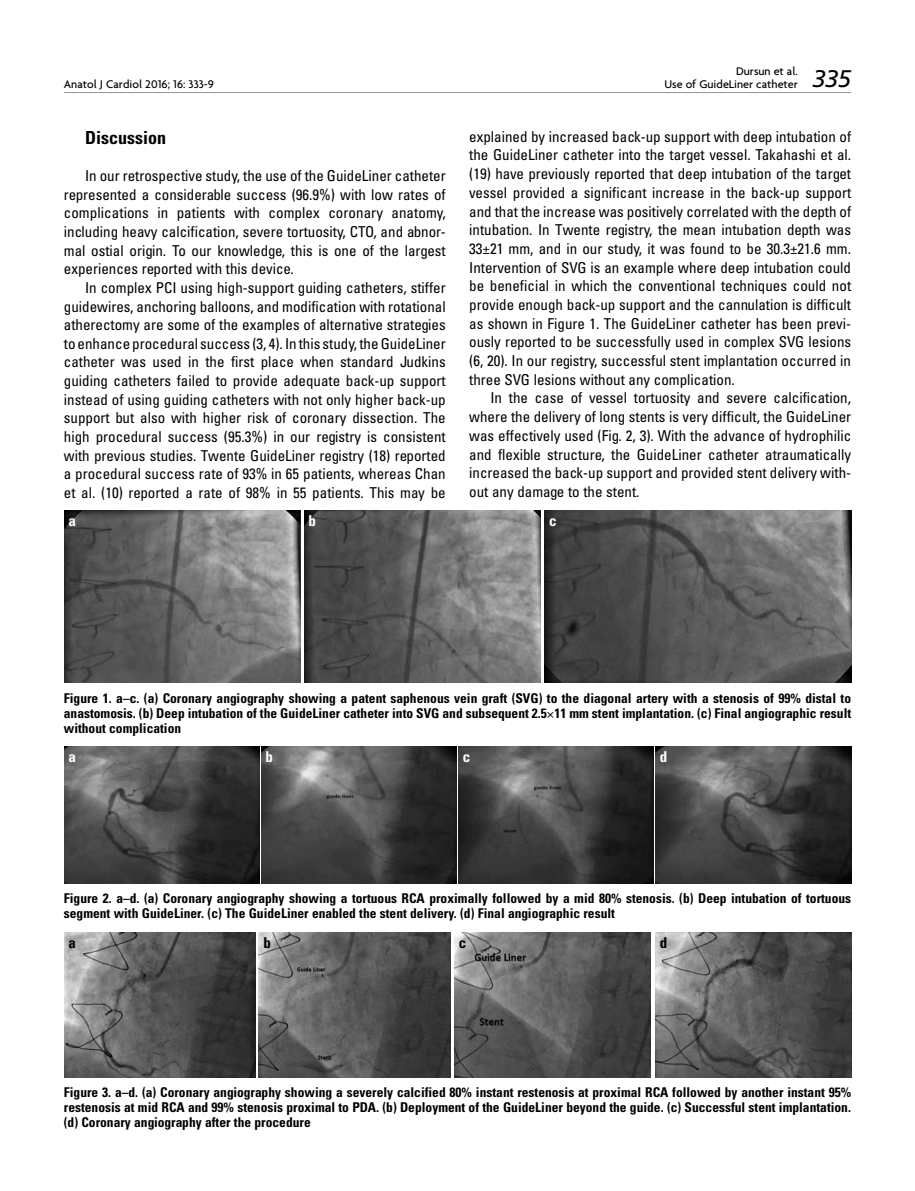
<style>
.page{position:relative;width:915px;height:1191px;background:#fff}
.page>*{position:absolute;margin:0;border:0;box-sizing:border-box;transform-origin:0 0}
.t1{font:24px "Frutiger Italic Tr";color:#000}
.t2{font:18px "Univers Cond Bd Tr";color:#000}
.t3{font:15px/18.8px "Univers Condensed Tr";color:#000;text-align:justify}
.t4{font:15px "Univers Cond Bd Tr";color:#fff}
.t5{font:15px "Univers Cond Bd Tr";color:#000}
.t6{font:13.5px/15px "Univers Cond Bd Tr";color:#000;text-align:justify}
.t7{font:500 12px "Firma";color:#000}
</style>
<div class="page">
<hr style="left:64px;top:92px;width:786px;height:1px;background:#939598">
<img style="left:64px;top:511px;width:236px;height:172px">
<img style="left:304px;top:511px;width:236px;height:172px">
<img style="left:544px;top:511px;width:306px;height:172px">
<img style="left:64px;top:746px;width:196px;height:137px">
<svg style="left:261px;top:746px;width:195px;height:137px;background:#484848"></svg>
<img style="left:458px;top:746px;width:195px;height:137px">
<img style="left:655px;top:746px;width:195px;height:137px">
<img style="left:64px;top:932px;width:191px;height:145px">
<img style="left:259px;top:932px;width:191px;height:145px">
<img style="left:454px;top:932px;width:196px;height:145px">
<img style="left:655px;top:932px;width:195px;height:145px">
<p class="t7" style="left:735px;top:64px;width:63px">Dursun et al.</p>
<p class="t7" style="left:64px;top:77px;width:151px">Anatol J Cardiol 2016; 16: 333-9</p>
<p class="t7" style="left:664px;top:77px;width:135px">Use of GuideLiner catheter</p>
<h1 class="t1" style="left:812px;top:65px;width:40px">335</h1>
<p class="t2" style="left:85px;top:126px;width:82px">Discussion</p>
<p class="t3" style="left:64px;top:166px;width:383px;text-indent:21px">In our retrospective study, the use of the GuideLiner catheter represented a considerable success (96.9%) with low rates of complications in patients with complex coronary anatomy, including heavy calcification, severe tortuosity, CTO, and abnor&shy;mal ostial origin. To our knowledge, this is one of the largest experiences reported with this device.</p>
<p class="t3" style="left:64px;top:278px;width:383px;text-indent:21px">In complex PCI using high-support guiding catheters, stiffer guidewires, anchoring balloons, and modification with rotational atherectomy are some of the examples of alternative strategies to enhance procedural success (3, 4). In this study, the GuideLiner catheter was used in the first place when standard Judkins guiding catheters failed to provide adequate back-up support instead of using guiding catheters with not only higher back-up support but also with higher risk of coronary dissection. The high procedural success (95.3%) in our registry is consistent with previous studies. Twente GuideLiner registry (18) reported a procedural success rate of 93% in 65 patients, whereas Chan et al. (10) reported a rate of 98% in 55 patients. This may be</p>
<p class="t3" style="left:469px;top:127px;width:383px">explained by increased back-up support with deep intubation of the GuideLiner catheter into the target vessel. Takahashi et al. (19) have previously reported that deep intubation of the target vessel provided a significant increase in the back-up support and that the increase was positively correlated with the depth of intubation. In Twente registry, the mean intubation depth was 33±21 mm, and in our study, it was found to be 30.3±21.6 mm.<br>Intervention of SVG is an example where deep intubation could be beneficial in which the conventional techniques could not provide enough back-up support and the cannulation is difficult as shown in Figure 1. The GuideLiner catheter has been previ&shy;ously reported to be successfully used in complex SVG lesions (6, 20). In our registry, successful stent implantation occurred in three SVG lesions without any complication.</p>
<p class="t3" style="left:469px;top:388px;width:383px;text-indent:21px">In the case of vessel tortuosity and severe calcification, where the delivery of long stents is very difficult, the GuideLiner was effectively used (Fig. 2, 3). With the advance of hydrophilic and flexible structure, the GuideLiner catheter atraumatically increased the back-up support and provided stent delivery with&shy;out any damage to the stent.</p>
<p class="t4" style="left:68px;top:512px;width:9px">a</p>
<p class="t4" style="left:308px;top:512px;width:9px">b</p>
<p class="t4" style="left:549px;top:512px;width:9px">c</p>
<p class="t6" style="left:64px;top:690px;width:788px">Figure 1. a–c. (a) Coronary angiography showing a patent saphenous vein graft (SVG) to the diagonal artery with a stenosis of 99% distal to anastomosis. (b) Deep intubation of the GuideLiner catheter into SVG and subsequent 2.5 11 mm stent implantation. (c) Final angiographic result without complication</p>
<p class="t4" style="left:69px;top:747px;width:9px">a</p>
<p class="t4" style="left:265px;top:747px;width:9px">b</p>
<p class="t4" style="left:462px;top:747px;width:9px">c</p>
<p class="t4" style="left:659px;top:747px;width:9px">d</p>
<p class="t6" style="left:64px;top:890px;width:788px">Figure 2. a–d. (a) Coronary angiography showing a tortuous RCA proximally followed by a mid 80% stenosis. (b) Deep intubation of tortuous segment with GuideLiner. (c) The GuideLiner enabled the stent delivery. (d) Final angiographic result</p>
<p class="t5" style="left:69px;top:933px;width:9px">a</p>
<p class="t5" style="left:263px;top:933px;width:9px">b</p>
<p class="t5" style="left:458px;top:933px;width:9px">c</p>
<p class="t5" style="left:659px;top:933px;width:9px">d</p>
<p class="t6" style="left:64px;top:1084px;width:788px">Figure 3. a–d. (a) Coronary angiography showing a severely calcified 80% instant restenosis at proximal RCA followed by another instant 95% restenosis at mid RCA and 99% stenosis proximal to PDA. (b) Deployment of the GuideLiner beyond the guide. (c) Successful stent implantation. (d) Coronary angiography after the procedure</p>
</div>
